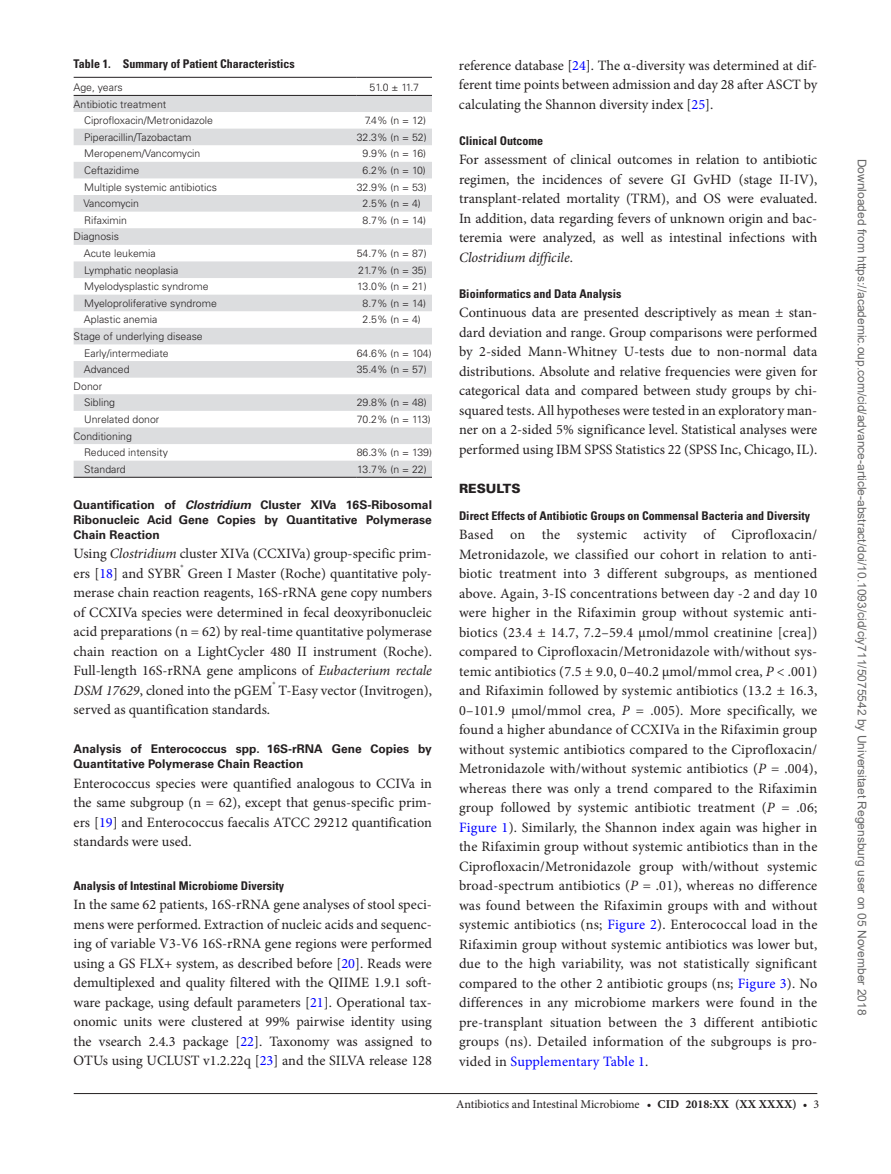
<style>
.page{position:relative;width:891px;height:1174px;background:#fff}
.page>*{position:absolute;margin:0;border:0;box-sizing:border-box;transform-origin:0 0}
.t1{font:14.25px/19.5px "Minion Pro";color:#231f20;text-align:justify}
.t2{font:900 12.75px "Univers LT Std";color:#231f20}
.t3{font:700 12px/15px "Univers LT Std";color:#231f20;text-align:justify}
.t4{font:700 condensed 12px "Univers LT Std";color:#231f20}
.t5{font:12px "Arial";color:#666}
.t6{font:12px "Minion Pro";letter-spacing:-.005em;color:#231f20}
.t7{font:300 10.5px/16.6px "Univers LT Std";color:#231f20}
.s1{font-style:italic}
.s2{color:#00f}
.s3{font-weight:700}
</style>
<div class="page">
<hr style="left:74px;top:1093px;width:743px;height:1px;background:#231f20">
<svg style="left:74px;top:96px;width:358px;height:381px;fill:#e0e1e3"></svg>
<hr style="left:74px;top:77px;width:283px;height:1px;background:#231f20">
<hr style="left:357px;top:77px;width:75px;height:1px;background:#231f20">
<hr style="left:74px;top:477px;width:283px;height:1px;background:#231f20">
<hr style="left:357px;top:477px;width:75px;height:1px;background:#231f20">
<hr style="left:74px;top:95px;width:283px;height:1px;background:#231f20">
<hr style="left:357px;top:95px;width:75px;height:1px;background:#231f20">
<p class="t4" style="left:74px;top:56px;width:223px">Table 1. Summary of Patient Characteristics</p>
<p class="t7" style="left:74px;top:79px;width:51px">Age, years</p>
<p class="t7" style="left:370px;top:79px;width:51px">51.0 ± 11.7</p>
<p class="t7" style="left:84px;top:95px;width:130px;text-indent:-10px">Antibiotic treatment<br>Ciprofloxacin/Metronidazole</p>
<p class="t7" style="left:365px;top:112px;width:63px">7.4% (n = 12)</p>
<p class="t7" style="left:84px;top:129px;width:109px">Piperacillin/Tazobactam</p>
<p class="t7" style="left:357px;top:129px;width:71px">32.3% (n = 52)</p>
<p class="t7" style="left:84px;top:145px;width:118px">Meropenem/Vancomycin</p>
<p class="t7" style="left:363px;top:145px;width:65px">9.9% (n = 16)</p>
<p class="t7" style="left:84px;top:162px;width:57px">Ceftazidime</p>
<p class="t7" style="left:363px;top:162px;width:65px">6.2% (n = 10)</p>
<p class="t7" style="left:84px;top:178px;width:134px">Multiple systemic antibiotics</p>
<p class="t7" style="left:357px;top:178px;width:71px">32.9% (n = 53)</p>
<p class="t7" style="left:83px;top:195px;width:57px">Vancomycin</p>
<p class="t7" style="left:363px;top:195px;width:60px">2.5% (n = 4)</p>
<p class="t7" style="left:84px;top:212px;width:44px">Rifaximin</p>
<p class="t7" style="left:363px;top:212px;width:65px">8.7% (n = 14)</p>
<p class="t7" style="left:84px;top:228px;width:73px;text-indent:-10px">Diagnosis<br>Acute leukemia</p>
<p class="t7" style="left:357px;top:245px;width:71px">54.7% (n = 87)</p>
<p class="t7" style="left:84px;top:261px;width:96px">Lymphatic neoplasia</p>
<p class="t7" style="left:358px;top:261px;width:70px">21.7% (n = 35)</p>
<p class="t7" style="left:84px;top:278px;width:126px">Myelodysplastic syndrome</p>
<p class="t7" style="left:357px;top:278px;width:71px">13.0% (n = 21)</p>
<p class="t7" style="left:84px;top:295px;width:134px">Myeloproliferative syndrome</p>
<p class="t7" style="left:363px;top:295px;width:65px">8.7% (n = 14)</p>
<p class="t7" style="left:84px;top:311px;width:75px">Aplastic anemia</p>
<p class="t7" style="left:363px;top:311px;width:60px">2.5% (n = 4)</p>
<p class="t7" style="left:84px;top:328px;width:120px;text-indent:-10px">Stage of underlying disease<br>Early/intermediate</p>
<p class="t7" style="left:357px;top:344px;width:77px">64.6% (n = 104)</p>
<p class="t7" style="left:84px;top:361px;width:47px">Advanced</p>
<p class="t7" style="left:357px;top:361px;width:71px">35.4% (n = 57)</p>
<p class="t7" style="left:84px;top:378px;width:32px;text-indent:-10px">Donor<br>Sibling</p>
<p class="t7" style="left:357px;top:394px;width:71px">29.8% (n = 48)</p>
<p class="t7" style="left:84px;top:411px;width:77px">Unrelated donor</p>
<p class="t7" style="left:357px;top:411px;width:76px">70.2% (n = 113)</p>
<p class="t7" style="left:84px;top:427px;width:86px;text-indent:-10px">Conditioning<br>Reduced intensity</p>
<p class="t7" style="left:357px;top:444px;width:77px">86.3% (n = 139)</p>
<p class="t7" style="left:84px;top:461px;width:43px">Standard</p>
<p class="t7" style="left:357px;top:461px;width:71px">13.7% (n = 22)</p>
<p class="t3" style="left:74px;top:497px;width:360px">Quantification of <span class="s1">Clostridium</span> Cluster XIVa 16S-Ribosomal Ribonucleic Acid Gene Copies by Quantitative Polymerase Chain Reaction</p>
<p class="t1" style="left:74px;top:544px;width:360px">Using <span class="s1">Clostridium</span> cluster XIVa (CCXIVa) group-specific prim&shy;ers [<span class="s2">18</span>] and SYBR<sup>®</sup> Green I Master (Roche) quantitative poly&shy;merase chain reaction reagents, 16S-rRNA gene copy numbers of CCXIVa species were determined in fecal deoxyribonucleic acid preparations (n = 62) by real-time quantitative polymerase chain reaction on a LightCycler 480 II instrument (Roche).<br>Full-length 16S-rRNA gene amplicons of <span class="s1">Eubacterium rectale DSM 17629</span>, cloned into the pGEM<sup>®</sup> T-Easy vector (Invitrogen), served as quantification standards.</p>
<p class="t3" style="left:74px;top:742px;width:360px">Analysis of Enterococcus spp. 16S-rRNA Gene Copies by<br>Quantitative Polymerase Chain Reaction</p>
<p class="t1" style="left:74px;top:774px;width:360px">Enterococcus species were quantified analogous to CCIVa in the same subgroup (n = 62), except that genus-specific prim&shy;ers [<span class="s2">19</span>] and Enterococcus faecalis ATCC 29212 quantification standards were used.</p>
<p class="t4" style="left:74px;top:878px;width:212px">Analysis of Intestinal Microbiome Diversity</p>
<p class="t1" style="left:74px;top:895px;width:360px">In the same 62 patients, 16S-rRNA gene analyses of stool speci&shy;mens were performed. Extraction of nucleic acids and sequenc&shy;ing of variable V3-V6 16S-rRNA gene regions were performed using a GS FLX+ system, as described before [<span class="s2">20</span>]. Reads were demultiplexed and quality filtered with the QIIME 1.9.1 soft&shy;ware package, using default parameters [<span class="s2">21</span>]. Operational tax&shy;onomic units were clustered at 99% pairwise identity using the vsearch 2.4.3 package [<span class="s2">22</span>]. Taxonomy was assigned to OTUs using UCLUST v1.2.22q [<span class="s2">23</span>] and the SILVA release 128</p>
<p class="t1" style="left:459px;top:55px;width:360px">reference database [<span class="s2">24</span>]. The α-diversity was determined at dif&shy;ferent time points between admission and day 28 after ASCT by calculating the Shannon diversity index [<span class="s2">25</span>].</p>
<p class="t4" style="left:459px;top:133px;width:86px">Clinical Outcome</p>
<p class="t1" style="left:459px;top:150px;width:360px">For assessment of clinical outcomes in relation to antibiotic regimen, the incidences of severe GI GvHD (stage II-IV), transplant-related mortality (TRM), and OS were evaluated.<br>In addition, data regarding fevers of unknown origin and bac&shy;teremia were analyzed, as well as intestinal infections with <span class="s1">Clostridium difficile</span>.</p>
<p class="t4" style="left:459px;top:286px;width:164px">Bioinformatics and Data Analysis</p>
<p class="t1" style="left:459px;top:303px;width:360px">Continuous data are presented descriptively as mean ± stan&shy;dard deviation and range. Group comparisons were performed by 2-sided Mann-Whitney U-tests due to non-normal data distributions. Absolute and relative frequencies were given for categorical data and compared between study groups by chi&shy;squared tests. All hypotheses were tested in an exploratory man&shy;ner on a 2-sided 5% significance level. Statistical analyses were performed using IBM SPSS Statistics 22 (SPSS Inc, Chicago, IL).</p>
<p class="t2" style="left:459px;top:480px;width:63px">RESULTS</p>
<p class="t4" style="left:459px;top:508px;width:353px">Direct Effects of Antibiotic Groups on Commensal Bacteria and Diversity</p>
<p class="t1" style="left:459px;top:525px;width:360px">Based on the systemic activity of Ciprofloxacin/ Metronidazole, we classified our cohort in relation to anti&shy;biotic treatment into 3 different subgroups, as mentioned above. Again, 3-IS concentrations between day -2 and day 10 were higher in the Rifaximin group without systemic anti&shy;biotics (23.4 ± 14.7, 7.2–59.4 µmol/mmol creatinine [crea]) compared to Ciprofloxacin/Metronidazole with/without sys&shy;temic antibiotics (7.5 ± 9.0, 0–40.2 µmol/mmol crea, <span class="s1">P</span> &lt; .001) and Rifaximin followed by systemic antibiotics (13.2 ± 16.3, 0–101.9 µmol/mmol crea, <span class="s1">P</span> = .005). More specifically, we found a higher abundance of CCXIVa in the Rifaximin group without systemic antibiotics compared to the Ciprofloxacin/ Metronidazole with/without systemic antibiotics (<span class="s1">P</span> = .004), whereas there was only a trend compared to the Rifaximin group followed by systemic antibiotic treatment (<span class="s1">P</span> = .06; <span class="s2">Figure 1</span>). Similarly, the Shannon index again was higher in the Rifaximin group without systemic antibiotics than in the Ciprofloxacin/Metronidazole group with/without systemic broad-spectrum antibiotics (<span class="s1">P</span> = .01), whereas no difference was found between the Rifaximin groups with and without systemic antibiotics (ns; <span class="s2">Figure 2</span>). Enterococcal load in the Rifaximin group without systemic antibiotics was lower but, due to the high variability, was not statistically significant compared to the other 2 antibiotic groups (ns; <span class="s2">Figure 3</span>). No differences in any microbiome markers were found in the pre-transplant situation between the 3 different antibiotic groups (ns). Detailed information of the subgroups is pro&shy;vided in <span class="s2">Supplementary Table 1</span>.</p>
<p class="t6" style="left:456px;top:1096px;width:365px">Antibiotics and Intestinal Microbiome • <span class="s3">CID 2018:XX (XX XXXX)</span> • 3</p>
<p class="t5" style="left:866px;top:159px;width:858px;rotate:90deg">Downloaded from https://academic.oup.com/cid/advance-article-abstract/doi/10.1093/cid/ciy711/5075542 by Universitaet Regensburg user on 05 November 2018</p>
</div>
